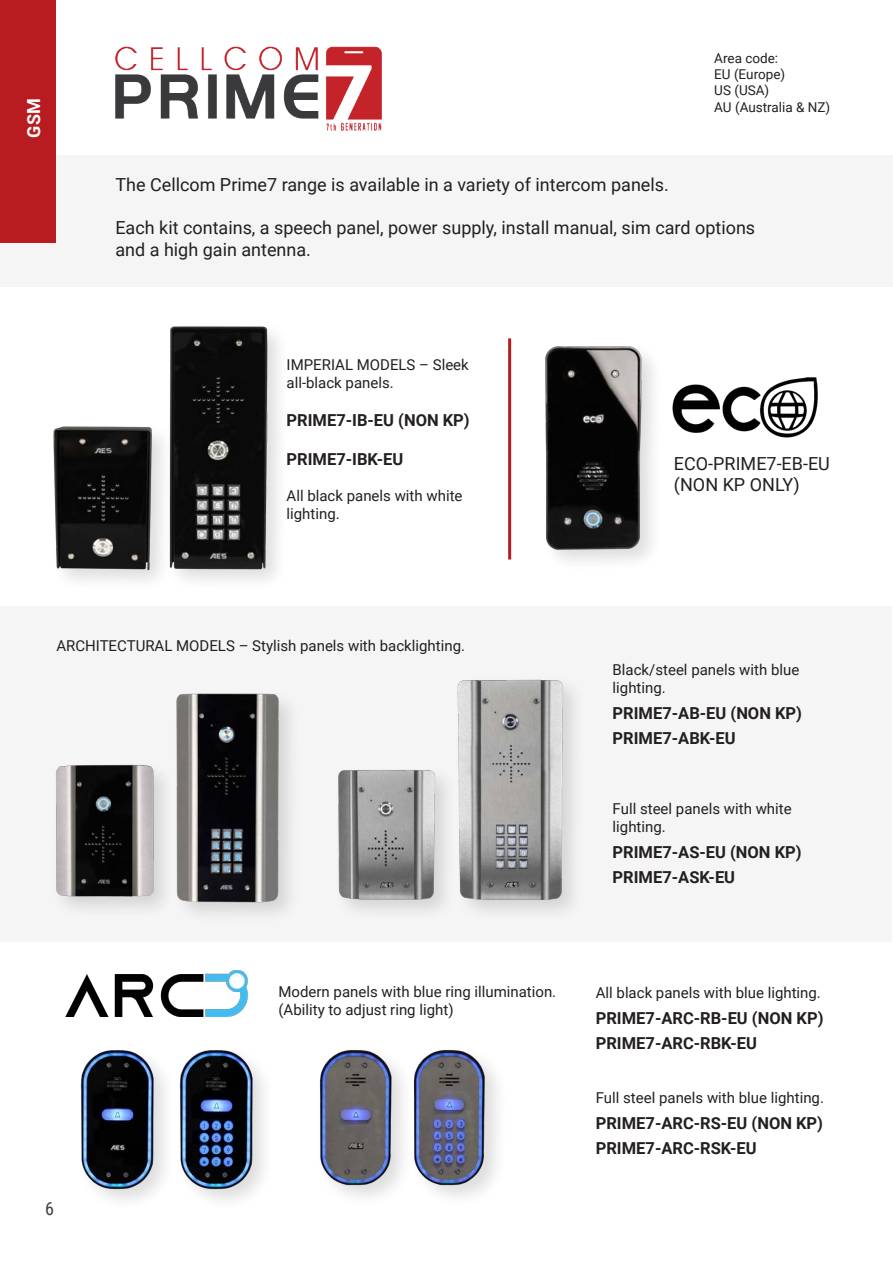
<style>
.page{position:relative;width:893px;height:1263px;background:#fff}
.page>*{position:absolute;margin:0;border:0;box-sizing:border-box;transform-origin:0 0}
.t1{font:18px/21.6px "Roboto";color:#231f20}
.t2{font:700 18px "Roboto";color:#fff}
.t3{font:18px "Roboto Condensed";color:#3e3e3f}
.t4{font:700 16.5px "Roboto";color:#231f20}
.t5{font:15px/18px "Roboto";color:#231f20}
.t6{font:13.5px "Roboto";color:#231f20}
</style>
<div class="page">
<div style="left:0;top:155px;width:893px;height:132px;background:#f5f5f6"></div>
<div style="left:0;top:606px;width:892px;height:336px;background:#f5f5f6"></div>
<div style="left:0;top:0;width:55px;height:243px;background:#b81c21"></div>
<img style="left:115px;top:46px;width:267px;height:84px">
<img style="left:672px;top:377px;width:146px;height:61px">
<img style="left:65px;top:970px;width:183px;height:47px">
<div style="left:165px;top:321px;width:125px;height:271px;background:#231f20;opacity:.15"></div>
<img style="left:165px;top:323px;width:108px;height:252px">
<img style="left:176px;top:693px;width:115px;height:219px">
<div style="left:453px;top:675px;width:133px;height:247px;background:#231f20;opacity:.15"></div>
<img style="left:453px;top:675px;width:117px;height:228px">
<div style="left:49px;top:422px;width:125px;height:169px;background:#231f20;opacity:.15"></div>
<img style="left:49px;top:423px;width:108px;height:152px">
<div style="left:51px;top:760px;width:125px;height:159px;background:#231f20;opacity:.15"></div>
<img style="left:51px;top:763px;width:107px;height:137px">
<div style="left:76px;top:1045px;width:100px;height:166px;background:#231f20;opacity:.15"></div>
<img style="left:76px;top:1045px;width:88px;height:150px">
<div style="left:175px;top:1045px;width:100px;height:166px;background:#231f20;opacity:.15"></div>
<img style="left:164px;top:1045px;width:108px;height:150px">
<img style="left:320px;top:1050px;width:83px;height:144px">
<img style="left:413px;top:1050px;width:84px;height:144px">
<div style="left:333px;top:765px;width:124px;height:157px;background:#231f20;opacity:.15"></div>
<img style="left:333px;top:766px;width:107px;height:135px">
<img style="left:545px;top:346px;width:107px;height:213px">
<hr style="left:508px;top:338px;width:3px;height:221px;background:#b81c21">
<p class="t2" style="left:21px;top:138px;width:41px;rotate:-90deg">GSM</p>
<p class="t6" style="left:714px;top:49px;width:65px">Area code:</p>
<p class="t6" style="left:714px;top:65px;width:72px">EU (Europe)</p>
<p class="t6" style="left:714px;top:81px;width:56px">US (USA)</p>
<p class="t6" style="left:714px;top:97px;width:118px">AU (Australia &amp; NZ)</p>
<p class="t1" style="left:115px;top:173px;width:555px">The Cellcom Prime7 range is available in a variety of intercom panels.</p>
<p class="t1" style="left:115px;top:216px;width:641px">Each kit contains, a speech panel, power supply, install manual, sim card options and a high gain antenna.</p>
<p class="t5" style="left:287px;top:355px;width:184px">IMPERIAL MODELS – Sleek all-black panels.</p>
<p class="t4" style="left:287px;top:408px;width:185px">PRIME7-IB-EU (NON KP)</p>
<p class="t4" style="left:287px;top:448px;width:118px">PRIME7-IBK-EU</p>
<p class="t5" style="left:287px;top:486px;width:177px">All black panels with white lighting.</p>
<p class="t1" style="left:674px;top:452px;width:157px">ECO-PRIME7-EB-EU (NON KP ONLY)</p>
<p class="t5" style="left:56px;top:636px;width:410px">ARCHITECTURAL MODELS – Stylish panels with backlighting.</p>
<p class="t5" style="left:278px;top:982px;width:279px">Modern panels with blue ring illumination.</p>
<p class="t5" style="left:278px;top:1000px;width:177px">(Ability to adjust ring light)</p>
<p class="t5" style="left:613px;top:660px;width:188px">Black/steel panels with blue lighting.</p>
<p class="t4" style="left:613px;top:701px;width:191px">PRIME7-AB-EU (NON KP)</p>
<p class="t4" style="left:613px;top:727px;width:124px">PRIME7-ABK-EU</p>
<p class="t5" style="left:613px;top:799px;width:181px">Full steel panels with white lighting.</p>
<p class="t4" style="left:613px;top:840px;width:191px">PRIME7-AS-EU (NON KP)</p>
<p class="t4" style="left:613px;top:866px;width:124px">PRIME7-ASK-EU</p>
<p class="t5" style="left:596px;top:983px;width:227px">All black panels with blue lighting.</p>
<p class="t4" style="left:596px;top:1006px;width:229px">PRIME7-ARC-RB-EU (NON KP)</p>
<p class="t4" style="left:596px;top:1032px;width:163px">PRIME7-ARC-RBK-EU</p>
<p class="t5" style="left:596px;top:1088px;width:230px">Full steel panels with blue lighting.</p>
<p class="t4" style="left:596px;top:1111px;width:229px">PRIME7-ARC-RS-EU (NON KP)</p>
<p class="t4" style="left:596px;top:1137px;width:162px">PRIME7-ARC-RSK-EU</p>
<p class="t3" style="left:45px;top:1196px;width:10px">6</p>
</div>
